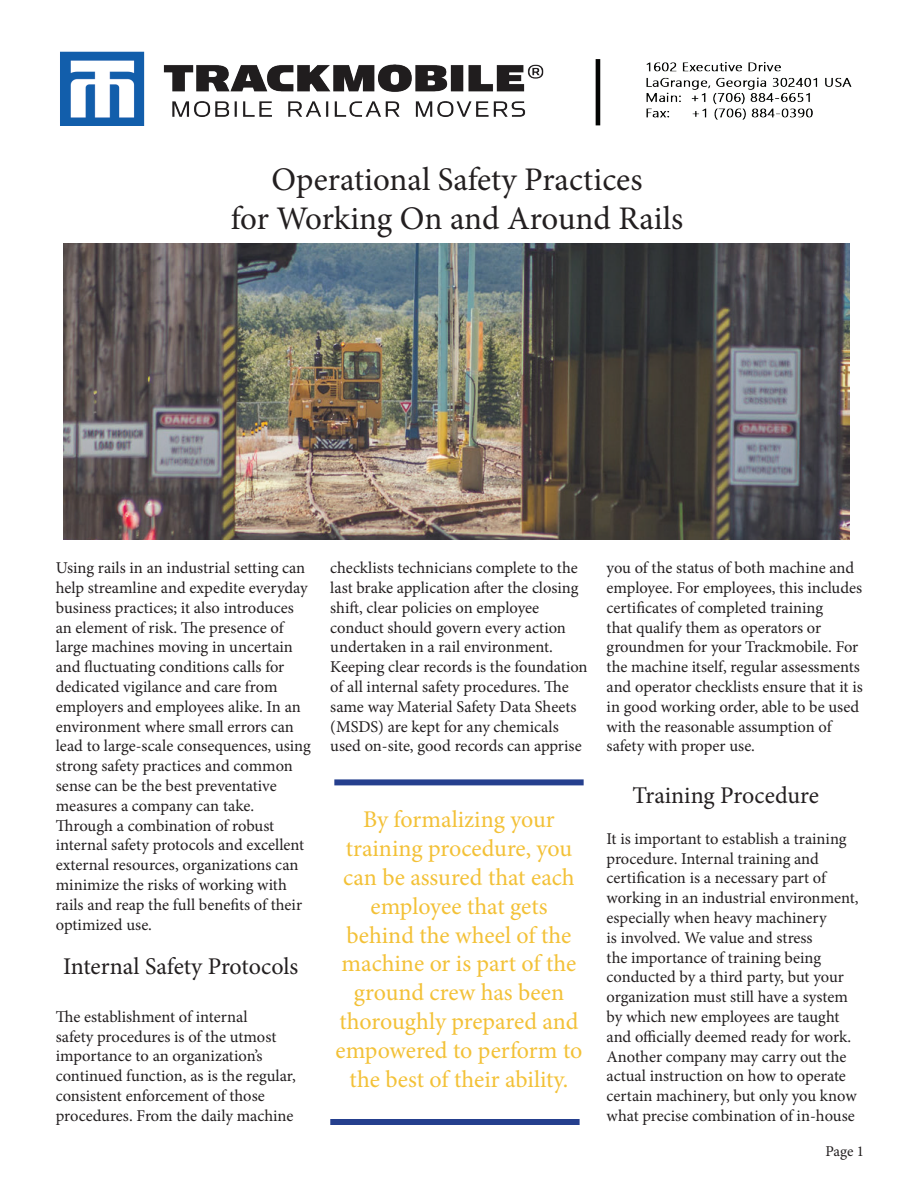
<style>
.page{position:relative;width:918px;height:1188px;background:#fff}
.page>*{position:absolute;margin:0;border:0;box-sizing:border-box;transform-origin:0 0}
.t1{font:33px/39.6px "Minion Pro";color:#231f20;text-align:center}
.t2{font:24px/28.8px "Minion Pro";letter-spacing:-.005em;color:#f3c137;text-align:center}
.t3{font:24px "Minion Pro";letter-spacing:-.005em;color:#231f20}
.t4{font:16.5px/19.8px "Minion Pro";color:#231f20}
.t5{font:15px "Minion Pro";color:#231f20}
</style>
<div class="page">
<img style="left:60px;top:51px;width:792px;height:75px">
<div style="left:330px;top:1119px;width:250px;height:6px;background:#253f8e"></div>
<div style="left:334px;top:779px;width:250px;height:6px;background:#253f8e"></div>
<img style="left:63px;top:244px;width:787px;height:295px">
<h1 class="t1" style="left:231px;top:160px;width:454px">Operational Safety Practices<br>for Working On and Around Rails</h1>
<p class="t4" style="left:56px;top:558px;width:257px">Using rails in an industrial setting can help streamline and expedite everyday business practices; it also introduces an element of risk. The presence of large machines moving in uncertain and fluctuating conditions calls for dedicated vigilance and care from employers and employees alike. In an environment where small errors can lead to large-scale consequences, using strong safety practices and common sense can be the best preventative measures a company can take.<br>Through a combination of robust internal safety protocols and excellent external resources, organizations can minimize the risks of working with rails and reap the full benefits of their optimized use.</p>
<h2 class="t3" style="left:63px;top:950px;width:237px">Internal Safety Protocols</h2>
<p class="t4" style="left:56px;top:1007px;width:242px">The establishment of internal<br>safety procedures is of the utmost importance to an organization’s continued function, as is the regular, consistent enforcement of those procedures. From the daily machine</p>
<p class="t4" style="left:330px;top:558px;width:259px">checklists technicians complete to the last brake application after the closing shift, clear policies on employee conduct should govern every action undertaken in a rail environment.<br>Keeping clear records is the foundation of all internal safety procedures. The same way Material Safety Data Sheets (MSDS) are kept for any chemicals used on-site, good records can apprise</p>
<p class="t4" style="left:607px;top:558px;width:258px">you of the status of both machine and employee. For employees, this includes certificates of completed training<br>that qualify them as operators or groundmen for your Trackmobile. For the machine itself, regular assessments and operator checklists ensure that it is in good working order, able to be used with the reasonable assumption of safety with proper use.</p>
<h2 class="t2" style="left:336px;top:806px;width:248px">By formalizing your training procedure, you can be assured that each employee that gets behind the wheel of the machine or is part of the ground crew has been thoroughly prepared and empowered to perform to the best of their ability.</h2>
<h2 class="t3" style="left:633px;top:779px;width:188px">Training Procedure</h2>
<p class="t4" style="left:607px;top:829px;width:254px">It is important to establish a training procedure. Internal training and certification is a necessary part of working in an industrial environment, especially when heavy machinery<br>is involved. We value and stress<br>the importance of training being conducted by a third party, but your organization must still have a system by which new employees are taught and officially deemed ready for work.<br>Another company may carry out the actual instruction on how to operate certain machinery, but only you know what precise combination of in-house</p>
<p class="t5" style="left:825px;top:1141px;width:40px">Page 1</p>
</div>
